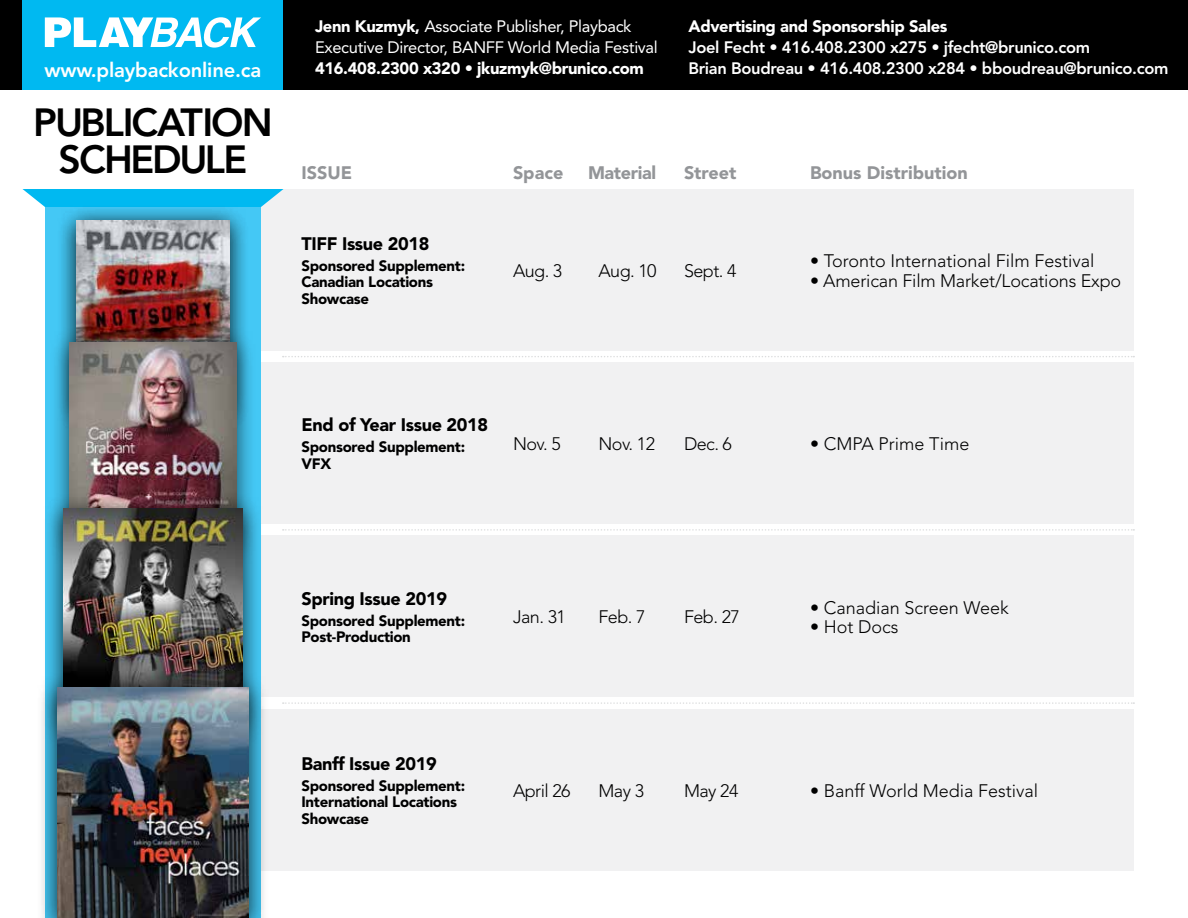
<style>
.page{position:relative;width:1188px;height:918px;background:#fff}
.page>*{position:absolute;margin:0;border:0;box-sizing:border-box;transform-origin:0 0}
.t1{font:800 39px/36.9px "Avenir LT Std";letter-spacing:-.05em;color:#000;text-align:center}
.t2{font:800 20.25px "Avenir LT Std";letter-spacing:-.01em;color:#fff}
.t3{font:300 18px "Avenir LT Std";color:#000}
.t4{font:900 18px "Avenir LT Std";letter-spacing:-.02em;color:#000}
.t5{font:900 18px "Avenir LT Std";color:#939598}
.t6{font:900 18px "Avenir LT Std";letter-spacing:-.02em;color:#939598}
.t7{font:800 16.5px/21px "Avenir LT Std";letter-spacing:-.02em;color:#fff}
.t8{font:16.5px/21px "Avenir LT Std";letter-spacing:-.02em;color:#fff}
.t9{font:900 16.5px "Avenir LT Std";letter-spacing:-.02em;color:#fff}
.t10{font:900 15px/16.5px "Avenir LT Std";letter-spacing:-.02em;color:#000}
.s1{font-weight:900}
</style>
<div class="page">
<div style="left:0;top:0;width:1188px;height:90px;background:#000"></div>
<div style="left:22px;top:0;width:262px;height:90px;background:#00b9f1"></div>
<svg style="left:45px;top:17px;width:216px;height:31px"></svg>
<div style="left:237px;top:189px;width:897px;height:162px;background:#f1f1f2"></div>
<div style="left:237px;top:362px;width:897px;height:162px;background:#f1f1f2"></div>
<div style="left:237px;top:536px;width:897px;height:162px;background:#f1f1f2"></div>
<div style="left:237px;top:709px;width:897px;height:162px;background:#f1f1f2"></div>
<svg style="left:283px;top:356px;width:851px;height:1px"></svg>
<svg style="left:283px;top:529px;width:851px;height:2px"></svg>
<svg style="left:283px;top:702px;width:851px;height:2px"></svg>
<div style="left:45px;top:207px;width:216px;height:711px;background:#44c8f5"></div>
<svg style="left:261px;top:189px;width:23px;height:18px"></svg>
<svg style="left:22px;top:189px;width:23px;height:18px"></svg>
<div style="left:45px;top:189px;width:216px;height:18px;background:#00b9f1"></div>
<div style="left:56px;top:205px;width:194px;height:229px;background:#000;opacity:.6"></div>
<img style="left:76px;top:220px;width:154px;height:106px">
<div style="left:49px;top:326px;width:208px;height:243px;background:#000;opacity:.7"></div>
<img style="left:70px;top:342px;width:166px;height:151px">
<div style="left:43px;top:493px;width:220px;height:256px;background:#000;opacity:.8"></div>
<img style="left:63px;top:508px;width:180px;height:163px">
<div style="left:37px;top:671px;width:232px;height:247px;background:#000;opacity:.8"></div>
<img style="left:57px;top:687px;width:192px;height:231px">
<p class="t8" style="left:315px;top:16px;width:344px"><span class="s1">Jenn Kuzmyk,</span> Associate Publisher, Playback<br>Executive Director, BANFF World Media Festival</p>
<p class="t2" style="left:45px;top:58px;width:218px">www.playbackonline.ca</p>
<p class="t9" style="left:315px;top:58px;width:330px">416.408.2300 x320 • jkuzmyk@brunico.com</p>
<p class="t9" style="left:688px;top:16px;width:260px">Advertising and Sponsorship Sales</p>
<p class="t7" style="left:688px;top:37px;width:482px">Joel Fecht • 416.408.2300 x275 • jfecht@brunico.com<br>Brian Boudreau • 416.408.2300 x284 • bboudreau@brunico.com</p>
<h1 class="t1" style="left:33px;top:104px;width:241px">PUBLICATION<br>SCHEDULE</h1>
<p class="t5" style="left:302px;top:161px;width:52px">ISSUE</p>
<p class="t5" style="left:513px;top:161px;width:52px">Space</p>
<p class="t6" style="left:588px;top:161px;width:70px">Material</p>
<p class="t5" style="left:684px;top:161px;width:54px">Street</p>
<p class="t5" style="left:810px;top:161px;width:159px">Bonus Distribution</p>
<p class="t4" style="left:302px;top:233px;width:129px">TIFF Issue 2018</p>
<p class="t10" style="left:302px;top:257px;width:165px">Sponsored Supplement:<br>Canadian Locations<br>Showcase</p>
<p class="t3" style="left:513px;top:260px;width:51px">Aug. 3</p>
<p class="t3" style="left:598px;top:260px;width:60px">Aug. 10</p>
<p class="t3" style="left:684px;top:260px;width:54px">Sept. 4</p>
<p class="t3" style="left:810px;top:250px;width:286px">• Toronto International Film Festival</p>
<p class="t3" style="left:810px;top:270px;width:313px">• American Film Market/Locations Expo</p>
<p class="t4" style="left:302px;top:414px;width:188px">End of Year Issue 2018</p>
<p class="t10" style="left:302px;top:439px;width:165px">Sponsored Supplement:<br>VFX</p>
<p class="t3" style="left:513px;top:433px;width:49px">Nov. 5</p>
<p class="t3" style="left:598px;top:433px;width:58px">Nov. 12</p>
<p class="t3" style="left:684px;top:433px;width:50px">Dec. 6</p>
<p class="t3" style="left:810px;top:433px;width:161px">• CMPA Prime Time</p>
<p class="t4" style="left:302px;top:587px;width:147px">Spring Issue 2019</p>
<p class="t10" style="left:302px;top:612px;width:165px">Sponsored Supplement:<br>Post-Production</p>
<p class="t4" style="left:302px;top:752px;width:137px">Banff Issue 2019</p>
<p class="t10" style="left:302px;top:777px;width:165px">Sponsored Supplement:<br>International Locations<br>Showcase</p>
<p class="t3" style="left:513px;top:606px;width:54px">Jan. 31</p>
<p class="t3" style="left:598px;top:606px;width:49px">Feb. 7</p>
<p class="t3" style="left:684px;top:606px;width:57px">Feb. 27</p>
<p class="t3" style="left:513px;top:780px;width:59px">April 26</p>
<p class="t3" style="left:598px;top:780px;width:47px">May 3</p>
<p class="t3" style="left:684px;top:780px;width:56px">May 24</p>
<p class="t3" style="left:810px;top:597px;width:200px">• Canadian Screen Week</p>
<p class="t3" style="left:810px;top:616px;width:90px">• Hot Docs</p>
<p class="t3" style="left:810px;top:780px;width:230px">• Banff World Media Festival</p>
</div>
